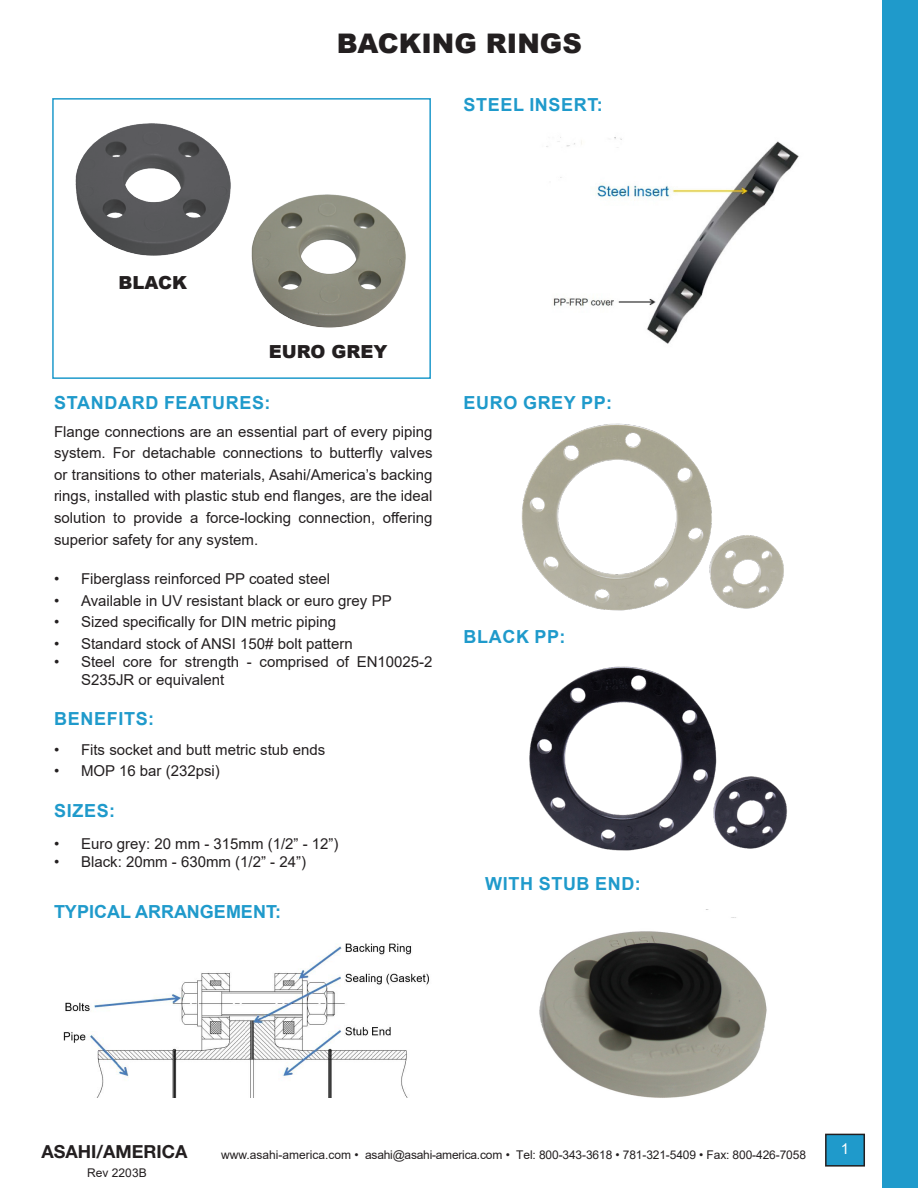
<style>
.page{position:relative;width:918px;height:1188px;background:#fff}
.page>*{position:absolute;margin:0;border:0;box-sizing:border-box;transform-origin:0 0}
.t1{font:900 27px "Arial";color:#231f20}
.t2{font:700 18px "Arial";letter-spacing:.035em;color:#1f9acb}
.t3{font:700 18px "Arial";color:#1f9acb}
.t4{font:700 18px "Helvetica Neue LT Std";color:#231f20}
.t5{font:900 18px "Arial";color:#231f20}
.t6{font:15px/21.6px "Arial";color:#231f20;text-align:justify}
.t7{font:15px "Arial";color:#fff}
.t8{font:12px "Arial";letter-spacing:-.01em;color:#231f20}
</style>
<div class="page">
<div style="left:826px;top:1134px;width:38px;height:32px;background:#1f9acb"></div>
<div style="left:825px;top:1134px;width:40px;height:33px;border:2px solid #231f20"></div>
<div style="left:882px;top:0;width:36px;height:1188px;background:#1f9acb"></div>
<div style="left:52px;top:98px;width:379px;height:281px;border:2px solid #1f9acb"></div>
<img style="left:75px;top:123px;width:156px;height:133px">
<img style="left:251px;top:194px;width:155px;height:134px">
<img style="left:63px;top:943px;width:366px;height:154px">
<img style="left:546px;top:137px;width:253px;height:207px">
<img style="left:521px;top:423px;width:263px;height:188px">
<img style="left:529px;top:666px;width:258px;height:185px">
<img style="left:539px;top:909px;width:228px;height:189px">
<h1 class="t1" style="left:337px;top:24px;width:247px">BACKING RINGS</h1>
<p class="t2" style="left:464px;top:92px;width:141px">STEEL INSERT:</p>
<p class="t5" style="left:119px;top:270px;width:70px">BLACK</p>
<p class="t5" style="left:269px;top:339px;width:120px">EURO GREY</p>
<p class="t2" style="left:54px;top:390px;width:218px">STANDARD FEATURES:</p>
<p class="t6" style="left:54px;top:420px;width:380px">Flange connections are an essential part of every piping system. For detachable connections to butterfly valves or transitions to other materials, Asahi/America’s backing rings, installed with plastic stub end flanges, are the ideal solution to provide a force-locking connection, offering superior safety for any system.</p>
<p class="t6" style="left:54px;top:568px;width:278px">• Fiberglass reinforced PP coated steel</p>
<p class="t6" style="left:54px;top:590px;width:339px">• Available in UV resistant black or euro grey PP</p>
<p class="t6" style="left:54px;top:611px;width:284px">• Sized specifically for DIN metric piping</p>
<p class="t6" style="left:54px;top:633px;width:300px">• Standard stock of ANSI 150# bolt pattern</p>
<p class="t6" style="left:81px;top:653px;width:353px;line-height:18px;text-indent:-27px">• Steel core for strength - comprised of EN10025-2<br>S235JR or equivalent</p>
<p class="t2" style="left:54px;top:706px;width:101px">BENEFITS:</p>
<p class="t6" style="left:54px;top:738px;width:273px">• Fits socket and butt metric stub ends</p>
<p class="t6" style="left:54px;top:760px;width:167px">• MOP 16 bar (232psi)</p>
<p class="t2" style="left:54px;top:798px;width:62px">SIZES:</p>
<p class="t6" style="left:54px;top:832px;width:286px">• Euro grey: 20 mm - 315mm (1/2” - 12”)</p>
<p class="t6" style="left:54px;top:850px;width:254px">• Black: 20mm - 630mm (1/2” - 24”)</p>
<p class="t3" style="left:54px;top:899px;width:229px">TYPICAL ARRANGEMENT:</p>
<p class="t2" style="left:464px;top:390px;width:150px">EURO GREY PP:</p>
<p class="t2" style="left:464px;top:623px;width:104px">BLACK PP:</p>
<p class="t2" style="left:485px;top:871px;width:157px">WITH STUB END:</p>
<p class="t4" style="left:41px;top:1140px;width:147px">ASAHI/AMERICA</p>
<p class="t7" style="left:841px;top:1138px;width:10px">1</p>
<p class="t8" style="left:221px;top:1146px;width:586px">www.asahi-america.com • asahi@asahi-america.com • Tel: 800-343-3618 • 781-321-5409 • Fax: 800-426-7058</p>
<p class="t8" style="left:87px;top:1165px;width:61px">Rev 2203B</p>
</div>
